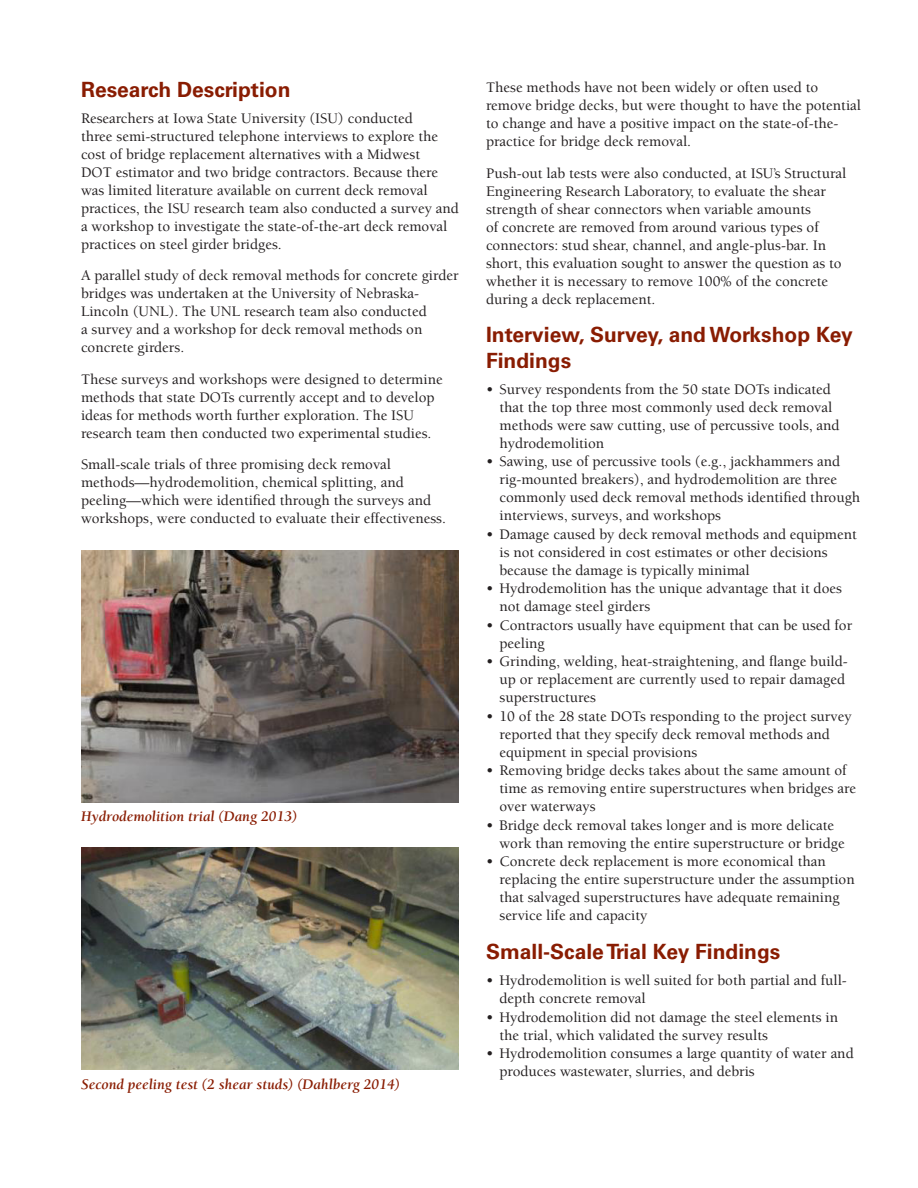
<style>
.page{position:relative;width:918px;height:1188px;background:#fff}
.page>*{position:absolute;margin:0;border:0;box-sizing:border-box;transform-origin:0 0}
.head_1{font:700 21px/25.2px "Univers";color:#891c02}
.Body_text{font:500 15px/18px "Berkeley";color:#231f20}
.first_bullets{font:500 15px/18px "Berkeley";color:#231f20}
.t1{font:italic 700 15px "Berkeley";color:#891c02}
</style>
<div class="page">
<img style="left:81px;top:550px;width:378px;height:252px">
<img style="left:81px;top:847px;width:378px;height:223px">
<p class="head_1" style="left:81px;top:77px;width:211px">Research Description</p>
<p class="Body_text" style="left:81px;top:109px;width:379px">Researchers at Iowa State University (ISU) conducted<br>three semi-structured telephone interviews to explore the cost of bridge replacement alternatives with a Midwest<br>DOT estimator and two bridge contractors. Because there was limited literature available on current deck removal practices, the ISU research team also conducted a survey and a workshop to investigate the state-of-the-art deck removal practices on steel girder bridges.</p>
<p class="Body_text" style="left:81px;top:267px;width:379px">A parallel study of deck removal methods for concrete girder bridges was undertaken at the University of Nebraska-Lincoln (UNL). The UNL research team also conducted<br>a survey and a workshop for deck removal methods on concrete girders.</p>
<p class="Body_text" style="left:81px;top:370px;width:363px">These surveys and workshops were designed to determine methods that state DOTs currently accept and to develop ideas for methods worth further exploration. The ISU research team then conducted two experimental studies.</p>
<p class="Body_text" style="left:81px;top:456px;width:367px">Small-scale trials of three promising deck removal methods—hydrodemolition, chemical splitting, and peeling—which were identified through the surveys and workshops, were conducted to evaluate their effectiveness.</p>
<p class="t1" style="left:81px;top:808px;width:218px">Hydrodemolition trial (Dang 2013)</p>
<p class="t1" style="left:81px;top:1076px;width:321px">Second peeling test (2 shear studs) (Dahlberg 2014)</p>
<p class="Body_text" style="left:486px;top:79px;width:377px">These methods have not been widely or often used to remove bridge decks, but were thought to have the potential to change and have a positive impact on the state-of-the&shy;practice for bridge deck removal.</p>
<p class="Body_text" style="left:486px;top:164px;width:362px">Push-out lab tests were also conducted, at ISU’s Structural Engineering Research Laboratory, to evaluate the shear strength of shear connectors when variable amounts<br>of concrete are removed from around various types of connectors: stud shear, channel, and angle-plus-bar. In short, this evaluation sought to answer the question as to whether it is necessary to remove 100% of the concrete during a deck replacement.</p>
<p class="head_1" style="left:486px;top:323px;width:368px">Interview, Survey, and Workshop Key<br>Findings</p>
<p class="first_bullets" style="left:500px;top:380px;width:342px;text-indent:-14px">• Survey respondents from the 50 state DOTs indicated that the top three most commonly used deck removal methods were saw cutting, use of percussive tools, and hydrodemolition</p>
<p class="first_bullets" style="left:500px;top:453px;width:362px;text-indent:-14px">• Sawing, use of percussive tools (e.g., jackhammers and rig-mounted breakers), and hydrodemolition are three commonly used deck removal methods identified through interviews, surveys, and workshops</p>
<p class="first_bullets" style="left:500px;top:525px;width:359px;text-indent:-14px">• Damage caused by deck removal methods and equipment is not considered in cost estimates or other decisions because the damage is typically minimal</p>
<p class="first_bullets" style="left:500px;top:580px;width:344px;text-indent:-14px">• Hydrodemolition has the unique advantage that it does not damage steel girders</p>
<p class="first_bullets" style="left:500px;top:616px;width:354px;text-indent:-14px">• Contractors usually have equipment that can be used for peeling</p>
<p class="first_bullets" style="left:500px;top:653px;width:350px;text-indent:-14px">• Grinding, welding, heat-straightening, and flange build&shy;up or replacement are currently used to repair damaged superstructures</p>
<p class="first_bullets" style="left:500px;top:707px;width:354px;text-indent:-14px">• 10 of the 28 state DOTs responding to the project survey reported that they specify deck removal methods and equipment in special provisions</p>
<p class="first_bullets" style="left:500px;top:762px;width:358px;text-indent:-14px">• Removing bridge decks takes about the same amount of time as removing entire superstructures when bridges are over waterways</p>
<p class="first_bullets" style="left:500px;top:816px;width:347px;text-indent:-14px">• Bridge deck removal takes longer and is more delicate work than removing the entire superstructure or bridge</p>
<p class="first_bullets" style="left:500px;top:853px;width:357px;text-indent:-14px">• Concrete deck replacement is more economical than replacing the entire superstructure under the assumption that salvaged superstructures have adequate remaining service life and capacity</p>
<p class="head_1" style="left:486px;top:939px;width:296px">Small-Scale Trial Key Findings</p>
<p class="first_bullets" style="left:500px;top:972px;width:349px;text-indent:-14px">• Hydrodemolition is well suited for both partial and full&shy;depth concrete removal</p>
<p class="first_bullets" style="left:500px;top:1008px;width:340px;text-indent:-14px">• Hydrodemolition did not damage the steel elements in the trial, which validated the survey results</p>
<p class="first_bullets" style="left:500px;top:1045px;width:356px;text-indent:-14px">• Hydrodemolition consumes a large quantity of water and produces wastewater, slurries, and debris</p>
</div>
